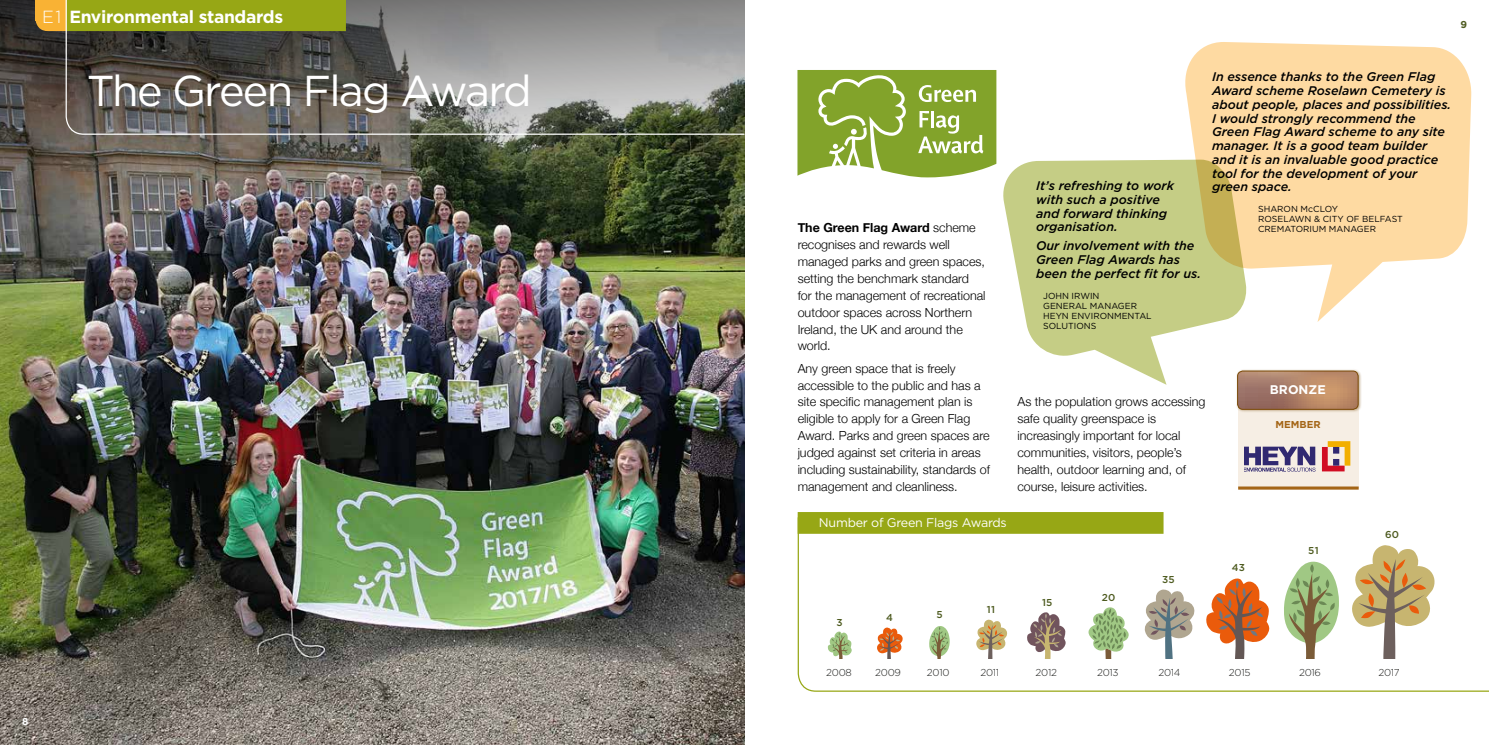
<style>
.page{position:relative;width:1489px;height:745px;background:#fff}
.page>*{position:absolute;margin:0;border:0;box-sizing:border-box;transform-origin:0 0}
.t1{font:43.12px "Gotham";letter-spacing:-.04em;color:#fff}
.t2{font:700 17.5px "Gotham";letter-spacing:-.02em;color:#fff}
.t3{font:300 12.5px/16.9px "Helvetica Neue";color:#000}
.t4{font:italic 500 12.5px/13.8px "Gotham";color:#000}
.t5{font:12.5px "Gotham";letter-spacing:-.02em;color:#fff}
.t6{font:700 12.5px "Gotham";color:#fff}
.t7{font:300 10px "Gotham";letter-spacing:-.03em;color:#1d1e1c}
.t8{font:500 10px "Gotham";letter-spacing:.02em;color:#4e5b20}
.t9{font:700 10px "Gotham";color:#a46516}
.t10{font:700 10px "Gotham";color:#4e5b20}
.t11{font:700 10px "Gotham";color:#fff}
.t12{font:8.75px/10px "Gotham";color:#000}
.s1{font-weight:300}
.s2{font-weight:700}
</style>
<div class="page">
<img style="left:0;top:356px;width:744px;height:388px">
<img style="left:0;top:0;width:744px;height:356px">
<svg style="left:35px;top:0;width:30px;height:31px"></svg>
<svg style="left:65px;top:0;width:680px;height:135px;background:#7b7b6a"></svg>
<svg style="left:797px;top:70px;width:199px;height:107px;background:#97b24f"></svg>
<div style="left:1237px;top:389px;width:121px;height:98px;background:#f6eee4"></div>
<div style="left:1235px;top:368px;width:126px;height:45px;background:#7b4c0c;opacity:.45"></div>
<svg style="left:1237px;top:371px;width:120px;height:38px;background:#b08268"></svg>
<div style="left:1237px;top:370px;width:121px;height:39px;border:1px solid #7b4c0c;border-radius:5px"></div>
<hr style="left:1237px;top:486px;width:121px;height:3px;background:#a46516">
<svg style="left:1322px;top:441px;width:28px;height:30px"></svg>
<svg style="left:1332px;top:446px;width:7px;height:7px"></svg>
<svg style="left:1332px;top:458px;width:7px;height:7px"></svg>
<svg style="left:1244px;top:446px;width:71px;height:25px"></svg>
<svg style="left:1185px;top:42px;width:286px;height:280px;fill:#fedaa2"></svg>
<svg style="left:1003px;top:159px;width:244px;height:225px;fill:#c5cd85"></svg>
<svg style="left:797px;top:515px;width:691px;height:177px"></svg>
<div style="left:797px;top:512px;width:366px;height:21px;background:#97a715"></div>
<h2 class="t2" style="left:42px;top:5px;width:242px"><span class="s1">E1</span> Environmental standards</h2>
<h1 class="t1" style="left:87px;top:63px;width:447px">The Green Flag Award</h1>
<p class="t11" style="left:22px;top:714px;width:8px">8</p>
<p class="t10" style="left:1460px;top:18px;width:8px">9</p>
<p class="t3" style="left:797px;top:218px;width:189px"><span class="s2">The Green Flag Award</span> scheme recognises and rewards well managed parks and green spaces, setting the benchmark standard for the management of recreational outdoor spaces across Northern<br>Ireland, the UK and around the world.</p>
<p class="t3" style="left:797px;top:358px;width:194px">Any green space that is freely accessible to the public and has a site specific management plan is eligible to apply for a Green Flag Award. Parks and green spaces are judged against set criteria in areas including sustainability, standards of management and cleanliness.</p>
<p class="t5" style="left:819px;top:514px;width:189px">Number of Green Flags Awards</p>
<p class="t8" style="left:836px;top:616px;width:8px">3</p>
<p class="t8" style="left:886px;top:611px;width:8px">4</p>
<p class="t8" style="left:936px;top:607px;width:8px">5</p>
<p class="t8" style="left:986px;top:602px;width:10px">11</p>
<p class="t4" style="left:1036px;top:178px;width:139px">It’s refreshing to work with such a positive and forward thinking organisation.</p>
<p class="t4" style="left:1036px;top:239px;width:166px">Our involvement with the<br>Green Flag Awards has been the perfect fit for us.</p>
<p class="t12" style="left:1043px;top:290px;width:110px">JOHN IRWIN<br>GENERAL MANAGER<br>HEYN ENVIRONMENTAL<br>SOLUTIONS</p>
<p class="t4" style="left:1211px;top:70px;width:241px">In essence thanks to the Green Flag<br>Award scheme Roselawn Cemetery is about people, places and possibilities.<br>I would strongly recommend the<br>Green Flag Award scheme to any site manager. It is a good team builder and it is an invaluable good practice tool for the development of your green space.</p>
<p class="t12" style="left:1257px;top:204px;width:146px">SHARON McCLOY<br>ROSELAWN &amp; CITY OF BELFAST<br>CREMATORIUM MANAGER</p>
<p class="t6" style="left:1269px;top:381px;width:57px">BRONZE</p>
<p class="t3" style="left:1017px;top:392px;width:190px">As the population grows accessing safe quality greenspace is increasingly important for local communities, visitors, people’s health, outdoor learning and, of course, leisure activities.</p>
<p class="t8" style="left:1041px;top:596px;width:12px">15</p>
<p class="t8" style="left:1101px;top:591px;width:15px">20</p>
<p class="t8" style="left:1162px;top:572px;width:14px">35</p>
<p class="t8" style="left:1231px;top:561px;width:15px">43</p>
<p class="t9" style="left:1275px;top:417px;width:47px">MEMBER</p>
<p class="t8" style="left:1308px;top:543px;width:12px">51</p>
<p class="t8" style="left:1384px;top:527px;width:15px">60</p>
<p class="t7" style="left:826px;top:666px;width:27px">2008</p>
<p class="t7" style="left:875px;top:666px;width:27px">2009</p>
<p class="t7" style="left:926px;top:666px;width:24px">2010</p>
<p class="t7" style="left:980px;top:666px;width:20px">2011</p>
<p class="t7" style="left:1035px;top:666px;width:23px">2012</p>
<p class="t7" style="left:1096px;top:666px;width:23px">2013</p>
<p class="t7" style="left:1158px;top:666px;width:24px">2014</p>
<p class="t7" style="left:1228px;top:666px;width:23px">2015</p>
<p class="t7" style="left:1298px;top:666px;width:23px">2016</p>
<p class="t7" style="left:1378px;top:666px;width:23px">2017</p>
</div>
